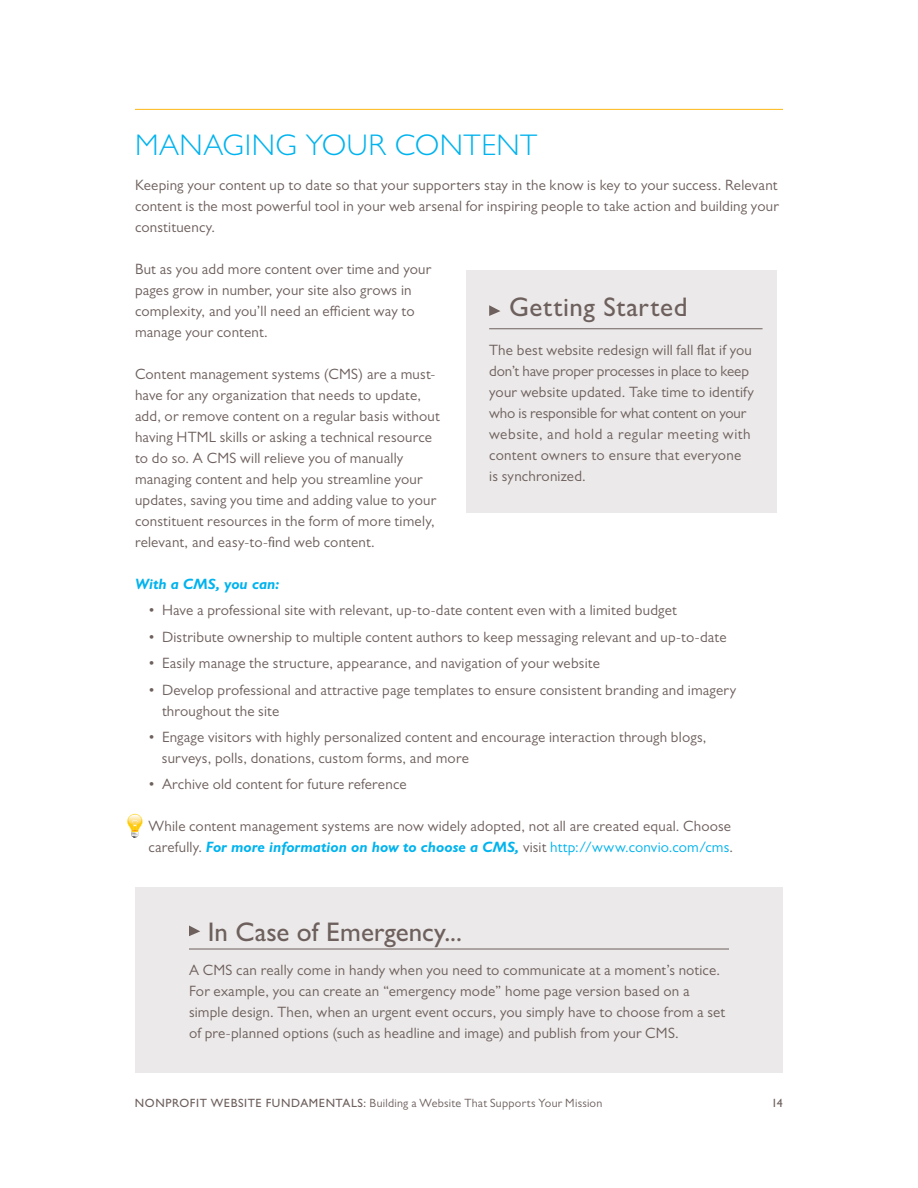
<style>
.page{position:relative;width:918px;height:1188px;background:#fff}
.page>*{position:absolute;margin:0;border:0;box-sizing:border-box;transform-origin:0 0}
.Header_1{font:300 30px "Gill Sans MT Pro";letter-spacing:.02em;color:#00b3ee}
.Body_Copy{font:500 27px "Gill Sans MT Pro";letter-spacing:.01em;color:#6d605d}
.Body_Copy-2{font:15px/21px "Gill Sans MT Pro";letter-spacing:.01em;color:#6d605d}
.Bulleted_Copy{font:15px/21px "Gill Sans MT Pro";letter-spacing:.01em;color:#6d605d}
.Body_Copy-3{font:italic 700 15px "Gill Sans MT Pro";letter-spacing:.005em;color:#00b3ee}
.t1{font:12px "Gill Sans MT Pro";letter-spacing:.02em;color:#6d605d}
.t2{font:500 12px "Gill Sans MT Pro";color:#6d605d}
.s1{font-weight:700;font-style:italic;color:#00b3ee}
.s2{color:#00b3ee}
.s3{font-weight:500}
</style>
<div class="page">
<hr style="left:135px;top:109px;width:648px;height:1px;background:#fcb814">
<div style="left:467px;top:270px;width:310px;height:243px;background:#ebe9e9"></div>
<hr style="left:489px;top:329px;width:274px;height:1px;background:#6d605d">
<svg style="left:489px;top:305px;width:11px;height:11px"></svg>
<div style="left:135px;top:887px;width:648px;height:186px;background:#ebe9e9"></div>
<hr style="left:189px;top:949px;width:540px;height:1px;background:#6d605d">
<svg style="left:189px;top:926px;width:11px;height:10px"></svg>
<svg style="left:127px;top:814px;width:16px;height:24px"></svg>
<p class="Header_1" style="left:135px;top:127px;width:404px">MANAGING YOUR CONTENT</p>
<p class="Body_Copy-2" style="left:135px;top:174px;width:645px;text-align:justify">Keeping your content up to date so that your supporters stay in the know is key to your success. Relevant content is the most powerful tool in your web arsenal for inspiring people to take action and building your constituency.</p>
<p class="Body_Copy-2" style="left:135px;top:258px;width:298px">But as you add more content over time and your pages grow in number, your site also grows in complexity, and you’ll need an efficient way to manage your content.</p>
<p class="Body_Copy-2" style="left:135px;top:363px;width:306px">Content management systems (CMS) are a must&shy;have for any organization that needs to update, add, or remove content on a regular basis without having HTML skills or asking a technical resource to do so. A CMS will relieve you of manually managing content and help you streamline your updates, saving you time and adding value to your constituent resources in the form of more timely, relevant, and easy-to-find web content.</p>
<p class="Body_Copy-3" style="left:135px;top:575px;width:146px">With a CMS, you can:</p>
<p class="Bulleted_Copy" style="left:148px;top:600px;width:530px">• Have a professional site with relevant, up-to-date content even with a limited budget</p>
<p class="Bulleted_Copy" style="left:148px;top:626px;width:580px">• Distribute ownership to multiple content authors to keep messaging relevant and up-to-date</p>
<p class="Bulleted_Copy" style="left:148px;top:652px;width:453px">• Easily manage the structure, appearance, and navigation of your website</p>
<p class="Bulleted_Copy" style="left:162px;top:679px;width:576px;text-indent:-14px">• Develop professional and attractive page templates to ensure consistent branding and imagery throughout the site</p>
<p class="Bulleted_Copy" style="left:162px;top:726px;width:546px;text-indent:-13px">• Engage visitors with highly personalized content and encourage interaction through blogs, surveys, polls, donations, custom forms, and more</p>
<p class="Bulleted_Copy" style="left:148px;top:774px;width:260px">• Archive old content for future reference</p>
<p class="Body_Copy-2" style="left:148px;top:816px;width:586px">While content management systems are now widely adopted, not all are created equal. Choose carefully. <span class="s1">For more information on how to choose a CMS,</span> visit <span class="s2">http://www.convio.com/cms</span>.</p>
<p class="Body_Copy" style="left:509px;top:291px;width:180px">Getting Started</p>
<p class="Body_Copy-2" style="left:489px;top:339px;width:266px">The best website redesign will fall flat if you don’t have proper processes in place to keep your website updated. Take time to identify who is responsible for what content on your website, and hold a regular meeting with content owners to ensure that everyone is synchronized.</p>
<p class="Body_Copy" style="left:208px;top:916px;width:256px">In Case of Emergency...</p>
<p class="Body_Copy-2" style="left:189px;top:960px;width:538px">A CMS can really come in handy when you need to communicate at a moment’s notice.<br>For example, you can create an “emergency mode” home page version based on a simple design. Then, when an urgent event occurs, you simply have to choose from a set of pre-planned options (such as headline and image) and publish from your CMS.</p>
<p class="t1" style="left:135px;top:1096px;width:469px"><span class="s3">NONPROFIT WEBSITE FUNDAMENTALS:</span> Building a Website That Supports Your Mission</p>
<p class="t2" style="left:771px;top:1096px;width:13px">14</p>
</div>
